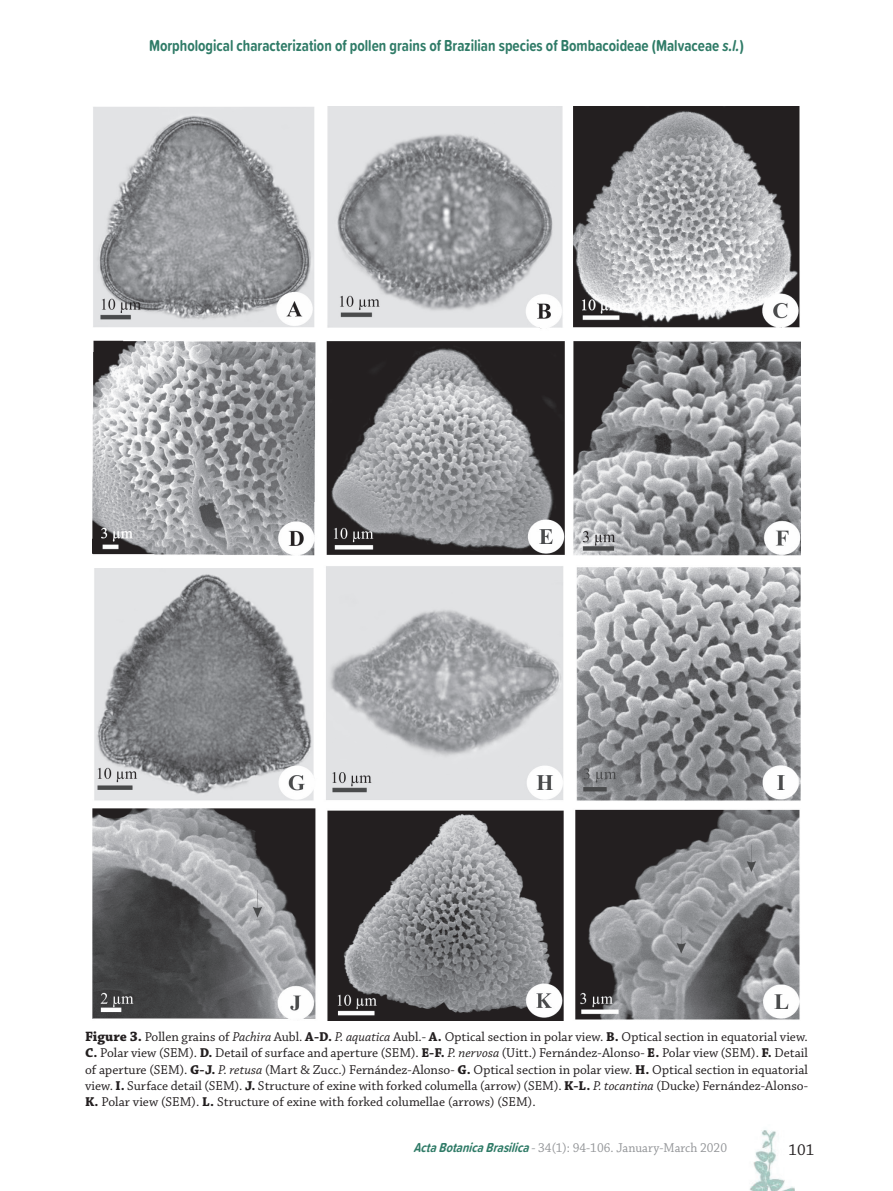
<style>
.page{position:relative;width:893px;height:1191px;background:#fff}
.page>*{position:absolute;margin:0;border:0;box-sizing:border-box;transform-origin:0 0}
.t1{font:700 16.5px "Proxima Soft Cond";color:#2f7b67;scale:.91 1}
.t2{font:16.5px "Chaparral Pro";color:#231f20}
.t3{font:13.5px/16.2px "Chaparral Pro";color:#231f20;text-align:justify}
.t4{font:13.5px "Chaparral Pro";color:#939598;scale:.95 1}
.s1{font-style:italic}
.s2{font-weight:700;font-size:14.25px}
.s3{font-weight:700}
.s4{font-family:"Proxima Soft Cond";font-weight:700;font-style:italic;color:#2f7b67}
</style>
<div class="page">
<img style="left:749px;top:1130px;width:45px;height:61px">
<img style="left:93px;top:106px;width:707px;height:914px">
<p class="t1" style="left:149px;top:33px;width:655px">Morphological characterization of pollen grains of Brazilian species of Bombacoideae (Malvaceae <span class="s1">s.l.</span>)</p>
<p class="t3" style="left:85px;top:1029px;width:724px"><span class="s2">Figure 3.</span> Pollen grains of <span class="s1">Pachira</span> Aubl. <span class="s3">A-D.</span> <span class="s1">P. aquatica</span> Aubl.- <span class="s3">A.</span> Optical section in polar view. <span class="s3">B.</span> Optical section in equatorial view.<br><span class="s3">C.</span> Polar view (SEM). <span class="s3">D.</span> Detail of surface and aperture (SEM). <span class="s3">E-F.</span> <span class="s1">P. nervosa</span> (Uitt.) Fernández-Alonso- <span class="s3">E.</span> Polar view (SEM). <span class="s3">F.</span> Detail of aperture (SEM). <span class="s3">G-J.</span> <span class="s1">P. retusa</span> (Mart &amp; Zucc.) Fernández-Alonso- <span class="s3">G.</span> Optical section in polar view. <span class="s3">H.</span> Optical section in equatorial view. <span class="s3">I.</span> Surface detail (SEM). <span class="s3">J.</span> Structure of exine with forked columella (arrow) (SEM). <span class="s3">K-L.</span> <span class="s1">P. tocantina</span> (Ducke) Fernández-Alonso-<span class="s3">K.</span> Polar view (SEM). <span class="s3">L.</span> Structure of exine with forked columellae (arrows) (SEM).</p>
<p class="t4" style="left:414px;top:1140px;width:332px"><span class="s4">ActaBotanicaBrasilica</span>- 34(1): 94-106. January-March 2020</p>
<p class="t2" style="left:788px;top:1141px;width:27px">101</p>
</div>
